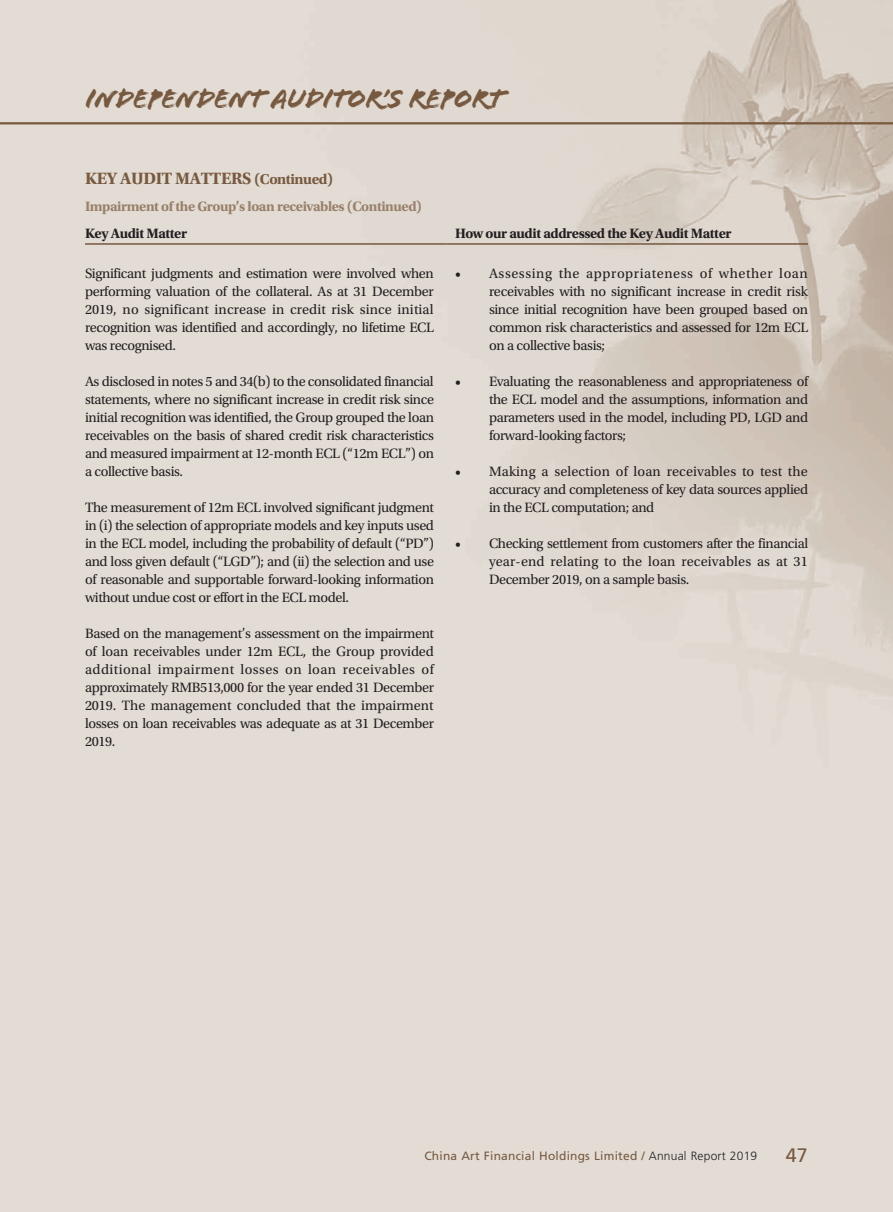
<style>
.page{position:relative;width:893px;height:1212px;background:#fff}
.page>*{position:absolute;margin:0;border:0;box-sizing:border-box;transform-origin:0 0}
.t1{font:28.5px "Flood Std";letter-spacing:-.03em;color:#77593f}
.t2{font:19.5px "Frutiger LT Std";color:#77593f}
._01_H1{font:700 17.25px "Utopia Std";letter-spacing:-.02em;color:#77593f}
._50_Table_txt{font:14.25px/18px "Utopia Std";letter-spacing:-.03em;color:#231f20;text-align:justify}
._00_txt{font:14.25px/18px "Utopia Std";letter-spacing:-.03em;color:#231f20;text-align:justify}
._50_Table_txt-2{font:700 14.25px "Utopia Std";letter-spacing:-.03em;color:#231f20}
._02_H2{font:700 14.25px "Utopia Std";letter-spacing:-.03em;color:#988069}
.t3{font:12px "Frutiger LT Std";letter-spacing:.02em;color:#77593f}
.s1{font-size:15px}
.s2{font-weight:300;color:#231f20}
</style>
<div class="page">
<hr style="left:0;top:122px;width:893px;height:2px;background:#77593f">
<hr style="left:85px;top:243px;width:361px;height:2px;background:#77593f">
<hr style="left:446px;top:243px;width:362px;height:2px;background:#77593f">
<h1 class="t1" style="left:85px;top:83px;width:421px">INDEPENDENT AUDITOR’S REPORT</h1>
<p class="_01_H1" style="left:85px;top:169px;width:250px">KEY AUDIT MATTERS <span class="s1">(Continued)</span></p>
<p class="_02_H2" style="left:85px;top:198px;width:338px">Impairment of the Group’s loan receivables (Continued)</p>
<p class="_50_Table_txt-2" style="left:85px;top:225px;width:104px">Key Audit Matter</p>
<p class="_50_Table_txt-2" style="left:455px;top:225px;width:278px">How our audit addressed the Key Audit Matter</p>
<p class="_50_Table_txt" style="left:85px;top:265px;width:350px">Significant judgments and estimation were involved when performing valuation of the collateral. As at 31 December 2019, no significant increase in credit risk since initial recognition was identified and accordingly, no lifetime ECL was recognised.</p>
<p class="_50_Table_txt" style="left:85px;top:373px;width:350px">As disclosed in notes 5 and 34(b) to the consolidated financial statements, where no significant increase in credit risk since initial recognition was identified, the Group grouped the loan receivables on the basis of shared credit risk characteristics and measured impairment at 12-month ECL (“12m ECL”) on a collective basis.</p>
<p class="_50_Table_txt" style="left:85px;top:499px;width:350px">The measurement of 12m ECL involved significant judgment in (i) the selection of appropriate models and key inputs used in the ECL model, including the probability of default (“PD”) and loss given default (“LGD”); and (ii) the selection and use of reasonable and supportable forward-looking information without undue cost or effort in the ECL model.</p>
<p class="_50_Table_txt" style="left:85px;top:625px;width:350px">Based on the management’s assessment on the impairment of loan receivables under 12m ECL, the Group provided additional impairment losses on loan receivables of approximately RMB513,000 for the year ended 31 December 2019. The management concluded that the impairment losses on loan receivables was adequate as at 31 December 2019.</p>
<p class="_00_txt" style="left:489px;top:265px;width:321px;text-indent:-34px">• Assessing the appropriateness of whether loan receivables with no significant increase in credit risk since initial recognition have been grouped based on common risk characteristics and assessed for 12m ECL on a collective basis;</p>
<p class="_00_txt" style="left:489px;top:373px;width:321px;text-indent:-34px">• Evaluating the reasonableness and appropriateness of the ECL model and the assumptions, information and parameters used in the model, including PD, LGD and forward-looking factors;</p>
<p class="_00_txt" style="left:489px;top:463px;width:321px;text-indent:-34px">• Making a selection of loan receivables to test the accuracy and completeness of key data sources applied in the ECL computation; and</p>
<p class="_00_txt" style="left:489px;top:535px;width:321px;text-indent:-34px">• Checking settlement from customers after the financial year-end relating to the loan receivables as at 31<br>December 2019, on a sample basis.</p>
<p class="t3" style="left:424px;top:1148px;width:334px">China Art Financial Holdings Limited / <span class="s2">Annual Report 2019</span></p>
<h2 class="t2" style="left:786px;top:1144px;width:23px">47</h2>
</div>
